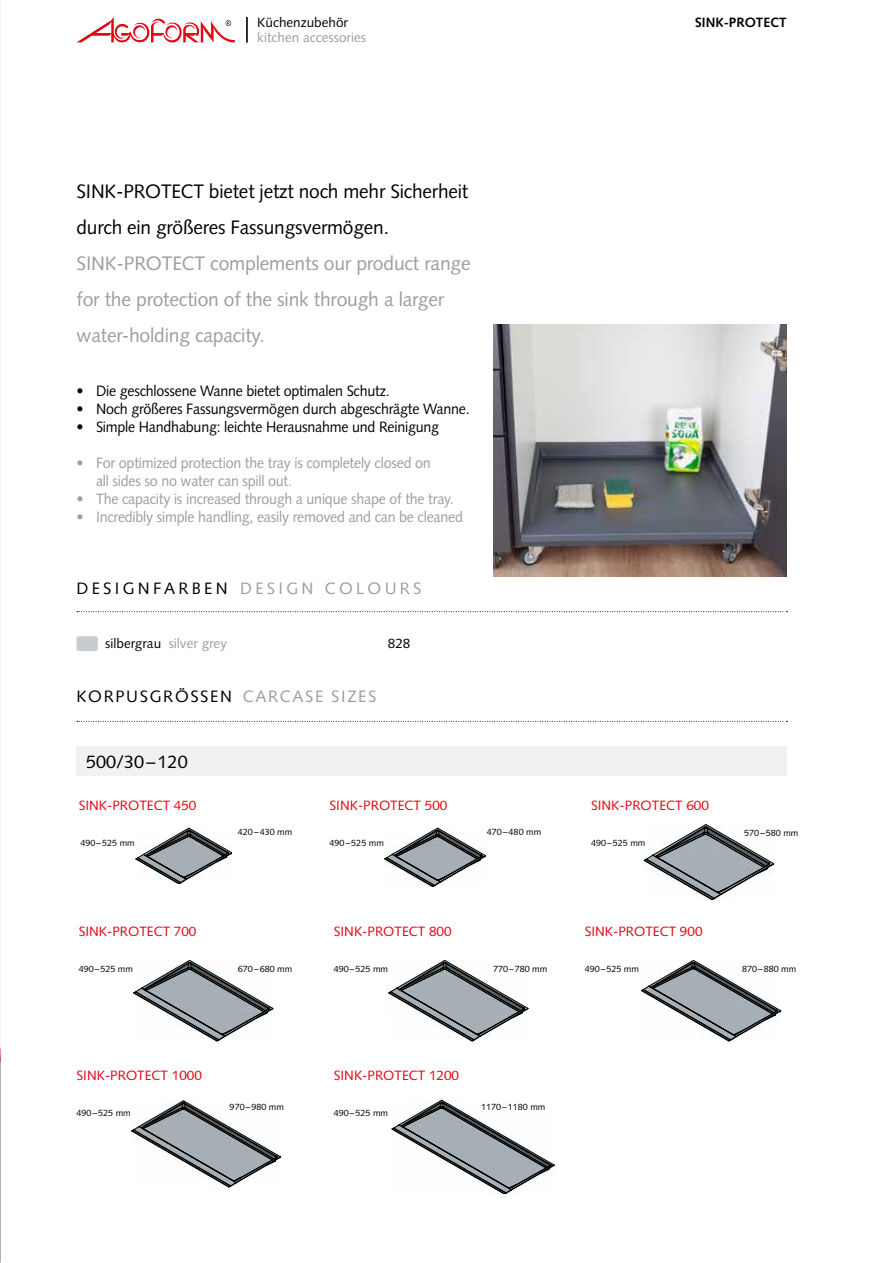
<style>
.page{position:relative;width:893px;height:1263px;background:#fff}
.page>*{position:absolute;margin:0;border:0;box-sizing:border-box;transform-origin:0 0}
.t1{font:19.5px/36px "Syntax LT Std";letter-spacing:-.01em;color:#9d9d9c}
.t2{font:19.5px/36px "Syntax LT Std";letter-spacing:-.01em;color:#000}
.t3{font:18px "Syntax LT Std";color:#000}
.t4{font:16.5px "Syntax LT Std";letter-spacing:.2em;color:#9d9d9c}
.t5{font:16.5px "Syntax LT Std";letter-spacing:.1em;color:#000}
.t6{font:15px/18px "Syntax LT Std";letter-spacing:-.015em;color:#9d9d9c;scale:.95 1}
.t7{font:15px "Syntax LT Std";letter-spacing:-.015em;color:#000;scale:.95 1}
.t8{font:13.5px "Syntax LT Std";color:#e30613}
.t9{font:13.5px "Syntax LT Std";color:#000}
.t10{font:13.5px "Syntax LT Std";color:#9d9d9c}
.t11{font:700 13.5px "Syntax LT Std";color:#000}
.t12{font:9px "Syntax LT Std";color:#000}
.s1{color:#000}
.s2{color:#9d9d9c}
</style>
<div class="page">
<svg style="left:246px;top:17px;width:2px;height:26px"></svg>
<svg style="left:77px;top:17px;width:158px;height:26px"></svg>
<img style="left:0;top:0;width:1px;height:1048px">
<img style="left:493px;top:324px;width:294px;height:252px">
<div style="left:77px;top:636px;width:21px;height:15px;background:#c8cbcf;border-radius:2px"></div>
<svg style="left:77px;top:611px;width:710px;height:1px"></svg>
<svg style="left:644px;top:824px;width:130px;height:76px"></svg>
<svg style="left:132px;top:1100px;width:149px;height:88px"></svg>
<svg style="left:641px;top:960px;width:140px;height:82px"></svg>
<svg style="left:389px;top:960px;width:140px;height:82px"></svg>
<svg style="left:392px;top:1100px;width:163px;height:94px"></svg>
<svg style="left:136px;top:828px;width:96px;height:56px"></svg>
<svg style="left:385px;top:828px;width:101px;height:59px"></svg>
<svg style="left:134px;top:960px;width:140px;height:82px"></svg>
<div style="left:77px;top:746px;width:710px;height:30px;background:#f0f1f2"></div>
<svg style="left:77px;top:721px;width:710px;height:1px"></svg>
<p class="t9" style="left:257px;top:14px;width:92px">Küchenzubehör</p>
<p class="t10" style="left:257px;top:29px;width:110px">kitchen accessories</p>
<p class="t11" style="left:695px;top:15px;width:93px">SINK-PROTECT</p>
<h1 class="t2" style="left:77px;top:173px;width:393px">SINK-PROTECT bietet jetzt noch mehr Sicherheit durch ein größeres Fassungsvermögen.</h1>
<h1 class="t1" style="left:77px;top:245px;width:396px">SINK-PROTECT complements our product range for the protection of the sink through a larger water-holding capacity.</h1>
<p class="t7" style="left:77px;top:382px;width:331px">• Die geschlossene Wanne bietet optimalen Schutz.</p>
<p class="t7" style="left:77px;top:400px;width:415px">• Noch größeres Fassungsvermögen durch abgeschrägte Wanne.</p>
<p class="t7" style="left:77px;top:418px;width:383px">• Simple Handhabung: leichte Herausnahme und Reinigung</p>
<p class="t6" style="left:96px;top:454px;width:354px;text-indent:-19px">• For optimized protection the tray is completely closed on all sides so no water can spill out.</p>
<p class="t6" style="left:77px;top:490px;width:399px">• The capacity is increased through a unique shape of the tray.</p>
<p class="t6" style="left:77px;top:508px;width:408px">• Incredibly simple handling, easily removed and can be cleaned</p>
<p class="t4" style="left:77px;top:579px;width:346px"><span class="s1">DESIGNFARBEN</span> DESIGN COLOURS</p>
<p class="t9" style="left:105px;top:635px;width:123px">silbergrau <span class="s2">silver grey</span></p>
<p class="t9" style="left:388px;top:635px;width:24px">828</p>
<p class="t5" style="left:77px;top:687px;width:301px">KORPUSGRÖSSEN <span class="s2">CARCASE SIZES</span></p>
<p class="t3" style="left:86px;top:751px;width:103px">500/30–120</p>
<p class="t8" style="left:79px;top:797px;width:119px">SINK-PROTECT 450</p>
<p class="t8" style="left:330px;top:797px;width:119px">SINK-PROTECT 500</p>
<p class="t12" style="left:238px;top:827px;width:56px">420–430 mm</p>
<p class="t12" style="left:487px;top:827px;width:56px">470–480 mm</p>
<p class="t12" style="left:80px;top:838px;width:56px">490–525 mm</p>
<p class="t12" style="left:330px;top:838px;width:56px">490–525 mm</p>
<p class="t8" style="left:79px;top:923px;width:119px">SINK-PROTECT 700</p>
<p class="t12" style="left:79px;top:964px;width:56px">490–525 mm</p>
<p class="t12" style="left:238px;top:963px;width:56px">670–680 mm</p>
<p class="t8" style="left:334px;top:923px;width:119px">SINK-PROTECT 800</p>
<p class="t12" style="left:334px;top:964px;width:56px">490–525 mm</p>
<p class="t12" style="left:493px;top:963px;width:56px">770–780 mm</p>
<p class="t8" style="left:591px;top:797px;width:119px">SINK-PROTECT 600</p>
<p class="t12" style="left:591px;top:838px;width:56px">490–525 mm</p>
<p class="t12" style="left:744px;top:827px;width:56px">570–580 mm</p>
<p class="t8" style="left:585px;top:923px;width:119px">SINK-PROTECT 900</p>
<p class="t12" style="left:585px;top:964px;width:56px">490–525 mm</p>
<p class="t12" style="left:742px;top:963px;width:56px">870–880 mm</p>
<p class="t8" style="left:77px;top:1067px;width:127px">SINK-PROTECT 1000</p>
<p class="t12" style="left:77px;top:1108px;width:56px">490–525 mm</p>
<p class="t12" style="left:230px;top:1102px;width:56px">970–980 mm</p>
<p class="t8" style="left:334px;top:1067px;width:127px">SINK-PROTECT 1200</p>
<p class="t12" style="left:334px;top:1108px;width:56px">490–525 mm</p>
<p class="t12" style="left:481px;top:1102px;width:66px">1170–1180 mm</p>
</div>
